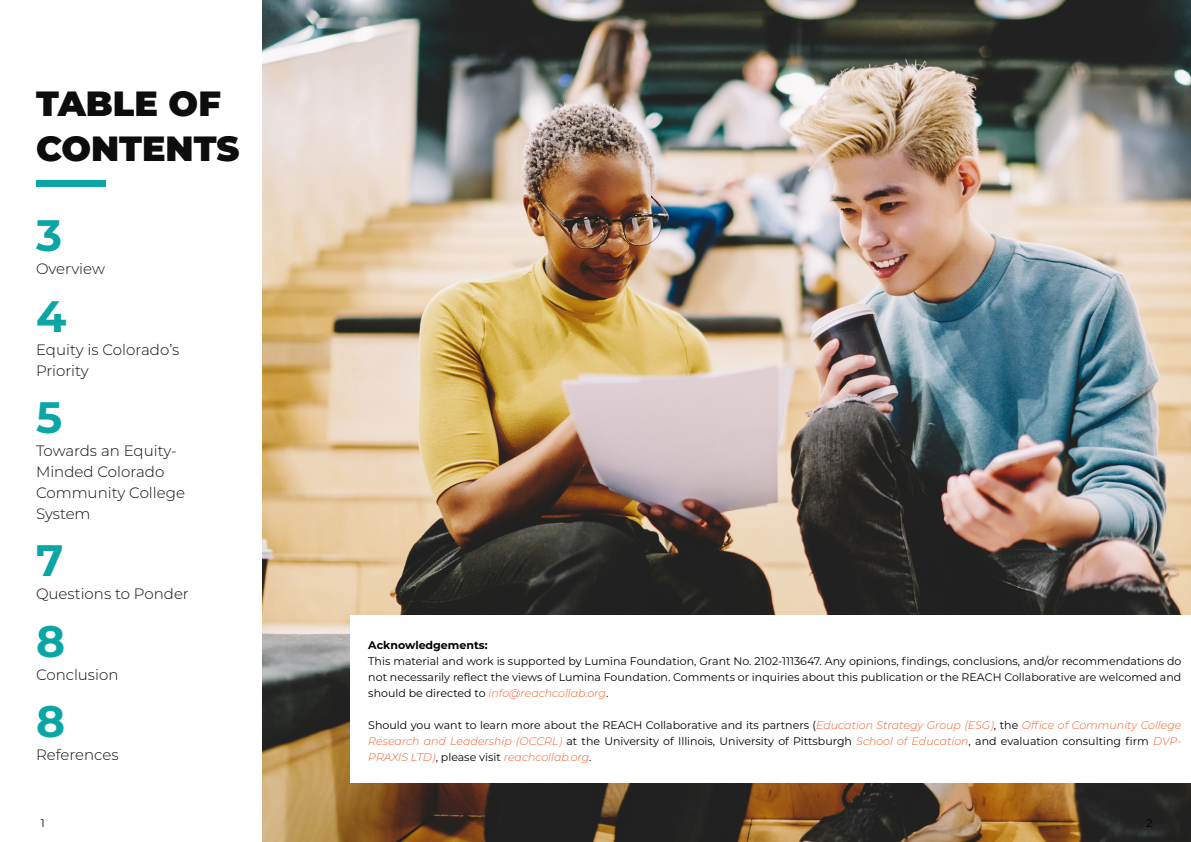
<style>
.page{position:relative;width:1191px;height:842px;background:#fff}
.page>*{position:absolute;margin:0;border:0;box-sizing:border-box;transform-origin:0 0}
.t1{font:700 44px "Montserrat";color:#0aa6a6}
.t2{font:900 35px/45px "Montserrat";color:#0d0d0d}
.t3{font:300 15px/21px "Montserrat";color:#0d0d0d}
.t4{font:11px/16px "Montserrat";color:#000;text-align:justify}
.t5{font:700 11px "Montserrat";color:#000}
.s1{font-weight:300;font-style:italic;color:#f25d27}
</style>
<div class="page">
<img style="left:263px;top:0;width:928px;height:842px">
<div style="left:36px;top:181px;width:69px;height:6px;background:#0aa6a6"></div>
<div style="left:350px;top:616px;width:841px;height:167px;background:#fff"></div>
<h2 class="t2" style="left:36px;top:79px;width:205px">TABLE OF<br>CONTENTS</h2>
<h1 class="t1" style="left:36px;top:204px;width:28px">3</h1>
<h3 class="t3" style="left:36px;top:258px;width:70px">Overview</h3>
<h1 class="t1" style="left:36px;top:284px;width:32px">4</h1>
<h3 class="t3" style="left:36px;top:338px;width:145px">Equity is Colorado’s<br>Priority</h3>
<h1 class="t1" style="left:36px;top:386px;width:28px">5</h1>
<h3 class="t3" style="left:36px;top:439px;width:150px">Towards an Equity-<br>Minded Colorado<br>Community College<br>System</h3>
<h1 class="t1" style="left:36px;top:529px;width:29px">7</h1>
<h3 class="t3" style="left:36px;top:583px;width:154px">Questions to Ponder</h3>
<h1 class="t1" style="left:36px;top:609px;width:31px">8</h1>
<h3 class="t3" style="left:36px;top:663px;width:84px">Conclusion</h3>
<h1 class="t1" style="left:36px;top:690px;width:31px">8</h1>
<h3 class="t3" style="left:36px;top:743px;width:84px">References</h3>
<p class="t5" style="left:368px;top:637px;width:121px">Acknowledgements:</p>
<p class="t4" style="left:368px;top:652px;width:814px">This material and work is supported by Lumina Foundation, Grant No. 2102-1113647. Any opinions, findings, conclusions, and/or recommendations do not necessarily reflect the views of Lumina Foundation. Comments or inquiries about this publication or the REACH Collaborative are welcomed and should be directed to <span class="s1">info@reachcollab.org</span>.</p>
<p class="t4" style="left:368px;top:716px;width:814px">Should you want to learn more about the REACH Collaborative and its partners (<span class="s1">Education Strategy Group (ESG)</span>, the <span class="s1">Office of Community College Research and Leadership (OCCRL)</span> at the University of Illinois, University of Pittsburgh <span class="s1">School of Education</span>, and evaluation consulting firm <span class="s1">DVP-PRAXIS LTD)</span>, please visit <span class="s1">reachcollab.org</span>.</p>
<p class="t4" style="left:41px;top:814px;width:5px">1</p>
<p class="t4" style="left:1146px;top:814px;width:8px">2</p>
</div>
